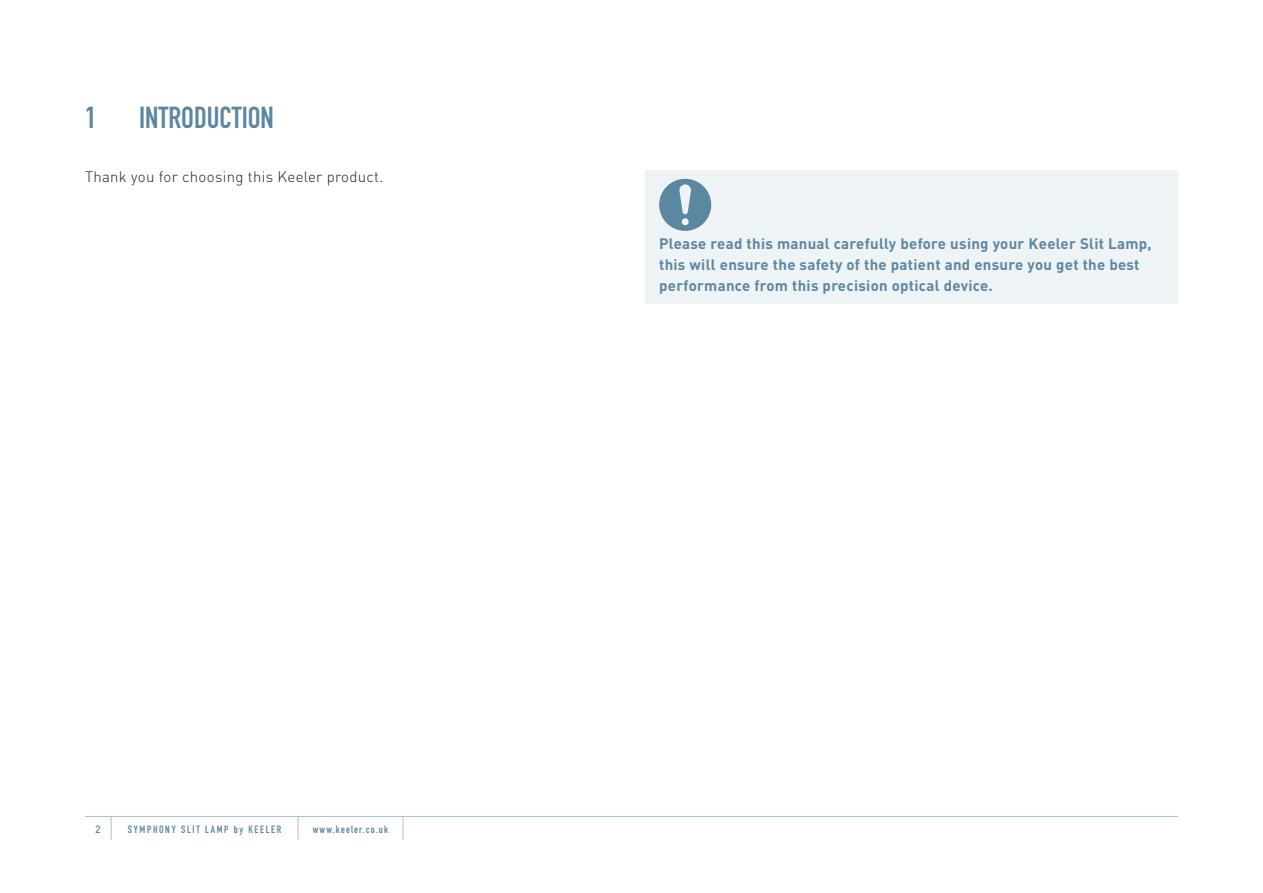
<style>
.page{position:relative;width:1263px;height:893px;background:#fff}
.page>*{position:absolute;margin:0;border:0;box-sizing:border-box;transform-origin:0 0}
.t1{font:30px "DIN Engschrift Std";color:#5c87a1}
.t2{font:700 15px/21px "DIN Pro";letter-spacing:.02em;color:#5c87a1}
.t3{font:300 15px "DIN Pro";letter-spacing:.02em;color:#231f20}
.t4{font:10.5px "DIN Engschrift Std";letter-spacing:.11em;color:#5c87a1}
.t5{font:500 10.5px "DIN Pro";color:#5c87a1}
</style>
<div class="page">
<div style="left:646px;top:170px;width:532px;height:133px;background:#eef3f6"></div>
<hr style="left:85px;top:816px;width:1093px;height:1px;background:#abc1d1">
<svg style="left:111px;top:817px;width:1px;height:23px"></svg>
<svg style="left:298px;top:817px;width:1px;height:23px"></svg>
<svg style="left:403px;top:817px;width:1px;height:23px"></svg>
<svg style="left:659px;top:179px;width:52px;height:52px"></svg>
<h1 class="t1" style="left:85px;top:100px;width:190px">1 Introduction</h1>
<p class="t3" style="left:85px;top:166px;width:300px">Thank you for choosing this Keeler product.</p>
<p class="t5" style="left:95px;top:822px;width:7px">2</p>
<p class="t4" style="left:128px;top:823px;width:7px">SYMPHONY</p>
<p class="t4" style="left:181px;top:823px;width:6px">SLIT</p>
<p class="t4" style="left:205px;top:823px;width:7px">LAMP</p>
<p class="t4" style="left:234px;top:823px;width:28px">by KEELER</p>
<p class="t4" style="left:313px;top:823px;width:77px">www.keeler.co.uk</p>
<p class="t2" style="left:659px;top:233px;width:494px">Please read this manual carefully before using your Keeler Slit Lamp, this will ensure the safety of the patient and ensure you get the best performance from this precision optical device.</p>
</div>
